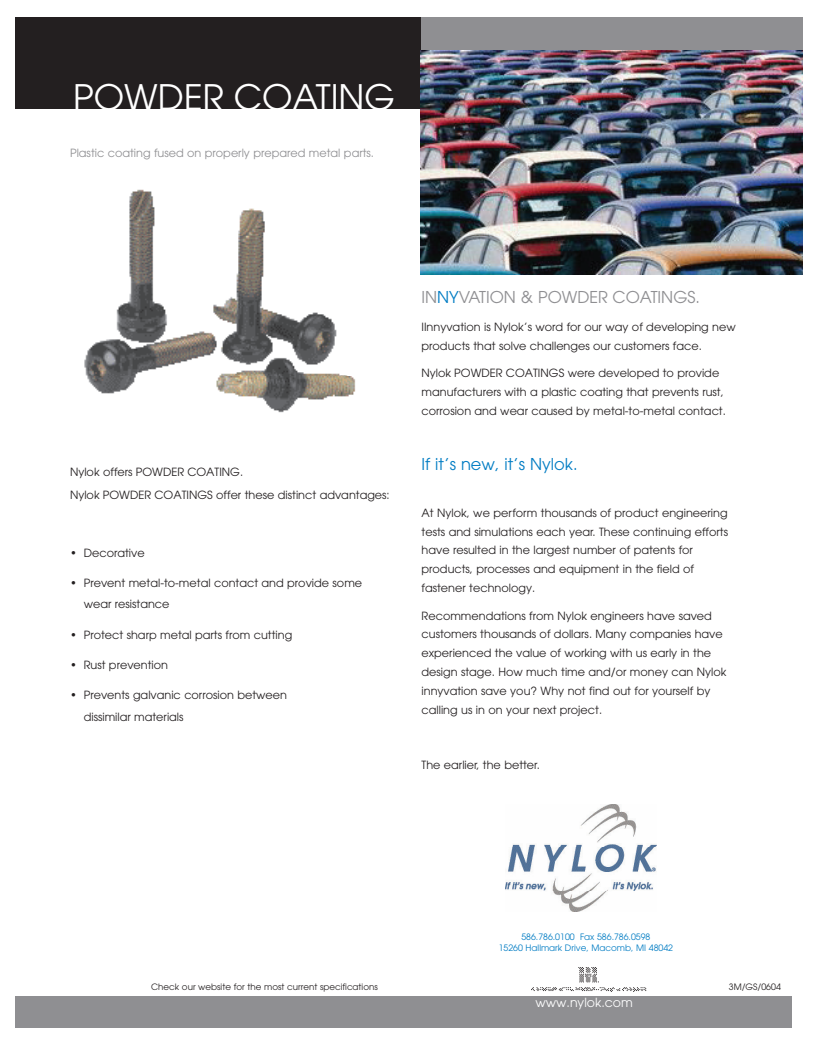
<style>
.page{position:relative;width:818px;height:1043px;background:#fff}
.page>*{position:absolute;margin:0;border:0;box-sizing:border-box;transform-origin:0 0}
.t1{font:35px "Avant Garde";color:#fff}
.t2{font:16.25px "Avant Garde";color:#8f8f92}
.t3{font:16.25px "Avant Garde";color:#007cc3}
.t4{font:12.5px "Avant Garde";color:#fff}
.t5{font:11.25px/18.8px "Avant Garde";color:#231f20}
.t6{font:11.25px "Avant Garde";color:#8f8f92}
.t7{font:8.75px/10.5px "Avant Garde";color:#007cc3;text-align:center}
.t8{font:8.75px "Avant Garde";color:#231f20}
.s1{color:#007cc3}
</style>
<div class="page">
<div style="left:16px;top:17px;width:405px;height:92px;background:#231f20"></div>
<div style="left:421px;top:17px;width:381px;height:34px;background:#8f8f92"></div>
<div style="left:16px;top:996px;width:776px;height:32px;background:#8f8f92"></div>
<img style="left:421px;top:51px;width:381px;height:223px">
<img style="left:505px;top:804px;width:151px;height:107px">
<img style="left:531px;top:967px;width:116px;height:24px">
<img style="left:84px;top:189px;width:272px;height:224px">
<h1 class="t1" style="left:73px;top:77px;width:323px">POWDER COATING</h1>
<p class="t6" style="left:70px;top:147px;width:305px">Plastic coating fused on properly prepared metal parts.</p>
<p class="t5" style="left:70px;top:461px;width:321px;line-height:22.5px">Nylok offers POWDER COATING.<br>Nylok POWDER COATINGS offer these distinct advantages:</p>
<p class="t5" style="left:70px;top:543px;width:76px">• Decorative</p>
<p class="t5" style="left:84px;top:572px;width:280px;line-height:21.2px;text-indent:-14px">• Prevent metal-to-metal contact and provide some wear resistance</p>
<p class="t5" style="left:70px;top:625px;width:224px">• Protect sharp metal parts from cutting</p>
<p class="t5" style="left:70px;top:655px;width:99px">• Rust prevention</p>
<p class="t5" style="left:84px;top:684px;width:205px;line-height:21.2px;text-indent:-14px">• Prevents galvanic corrosion between dissimilar materials</p>
<h2 class="t2" style="left:421px;top:287px;width:280px">IN<span class="s1">NY</span>VATION &amp; POWDER COATINGS.</h2>
<p class="t5" style="left:421px;top:317px;width:316px">IInnyvation is Nylok’s word for our way of developing new products that solve challenges our customers face.</p>
<p class="t5" style="left:421px;top:364px;width:306px">Nylok POWDER COATINGS were developed to provide manufacturers with a plastic coating that prevents rust, corrosion and wear caused by metal-to-metal contact.</p>
<h2 class="t3" style="left:421px;top:455px;width:157px">If it’s new, it’s Nylok.</h2>
<p class="t5" style="left:421px;top:503px;width:308px">At Nylok, we perform thousands of product engineering tests and simulations each year. These continuing efforts have resulted in the largest number of patents for products, processes and equipment in the field of fastener technology.</p>
<p class="t5" style="left:421px;top:606px;width:306px">Recommendations from Nylok engineers have saved customers thousands of dollars. Many companies have experienced the value of working with us early in the design stage. How much time and/or money can Nylok innyvation save you? Why not find out for yourself by calling us in on your next project.</p>
<p class="t5" style="left:421px;top:755px;width:120px">The earlier, the better.</p>
<p class="t7" style="left:498px;top:931px;width:176px">586.786.0100 Fax 586.786.0598<br>15260 Hallmark Drive, Macomb, MI 48042</p>
<p class="t8" style="left:151px;top:982px;width:228px">Check our website for the most current specifications</p>
<p class="t8" style="left:728px;top:982px;width:53px">3M/GS/0604</p>
<p class="t4" style="left:535px;top:995px;width:99px">www.nylok.com</p>
</div>
